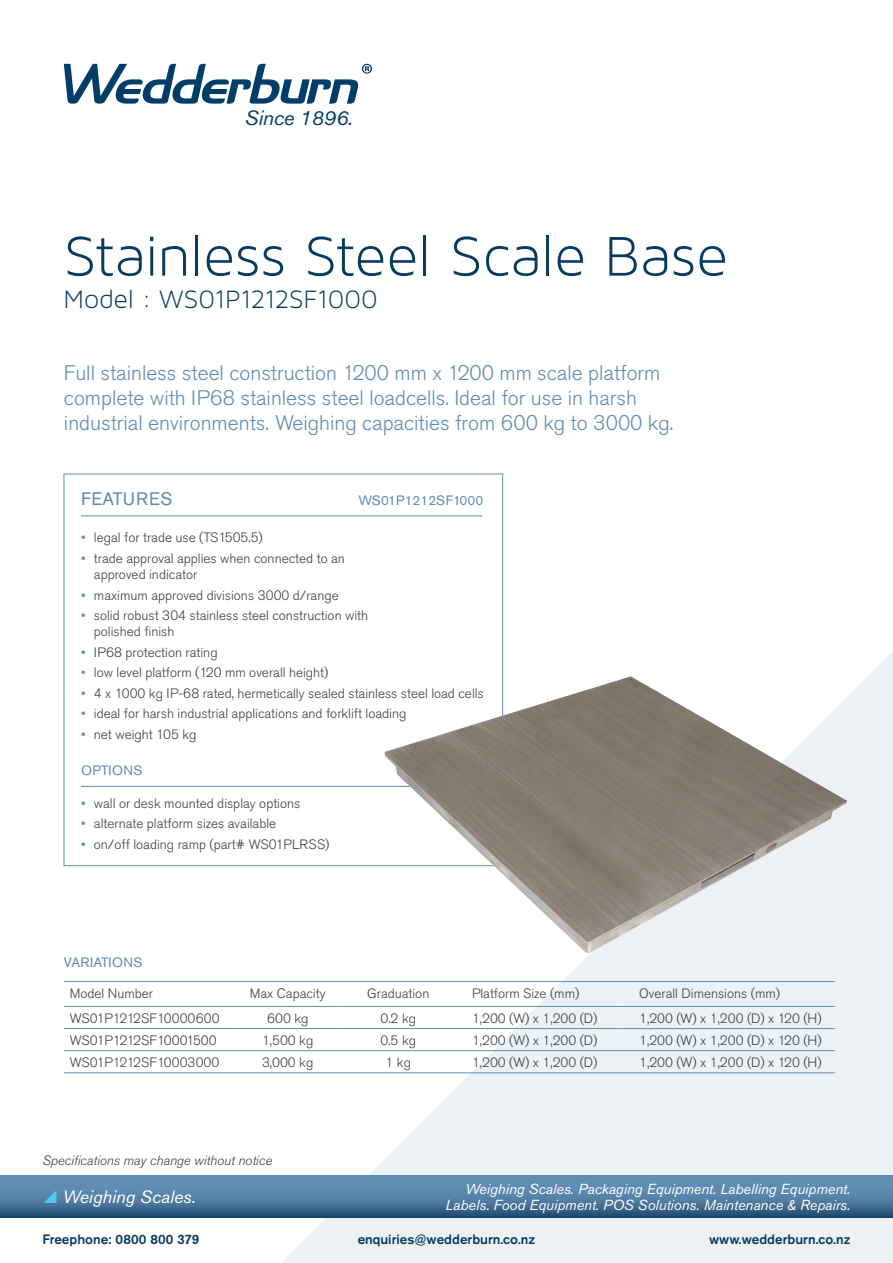
<style>
.page{position:relative;width:893px;height:1263px;background:#fff}
.page>*{position:absolute;margin:0;border:0;box-sizing:border-box;transform-origin:0 0}
.t1{font:60px "Maven Pro Light 300";letter-spacing:-.01em;color:#083b60}
.t2{font:27px "Maven Pro Light 300";letter-spacing:-.005em;color:#083b60}
.t3{font:300 21px/25.2px "Akzidenz Grotesk Pro";color:#5f8db3}
.t4{font:italic 20.55px "Akzidenz Grotesk Pro";letter-spacing:-.01em;color:#003e69}
.t5{font:18px "Akzidenz Grotesk Pro";letter-spacing:.03em;color:#5f8db3}
.t6{font:italic 17.7px "Akzidenz Grotesk Pro";color:#fff}
.t7{font:italic 14.4px "Akzidenz Grotesk Pro";color:#fff}
.t8{font:300 13.5px/16.2px "Akzidenz Grotesk Pro";color:#3e3e3f}
.t9{font:500 13.5px "Akzidenz Grotesk Pro";color:#083b60}
.t10{font:italic 300 13.5px "Akzidenz Grotesk Pro";color:#3e3e3f}
.t11{font:13.5px "Akzidenz Grotesk Pro";letter-spacing:.005em;color:#5f8db3}
.t12{font:13.5px "Akzidenz Grotesk Pro";letter-spacing:.03em;color:#5f8db3}
.s1{font-weight:400;color:#5f8db3}
</style>
<div class="page">
<svg style="left:64px;top:64px;width:308px;height:40px"></svg>
<svg style="left:281px;top:651px;width:612px;height:612px;fill:#edf1f4"></svg>
<svg style="left:0;top:1175px;width:893px;height:43px;background:#4d799f"></svg>
<hr style="left:81px;top:516px;width:402px;height:1px;background:#5f8db3">
<hr style="left:81px;top:786px;width:402px;height:1px;background:#5f8db3">
<hr style="left:64px;top:981px;width:170px;height:1px;background:#5f8db3">
<hr style="left:234px;top:981px;width:108px;height:1px;background:#5f8db3">
<hr style="left:342px;top:981px;width:113px;height:1px;background:#5f8db3">
<hr style="left:455px;top:981px;width:167px;height:1px;background:#5f8db3">
<hr style="left:622px;top:981px;width:213px;height:1px;background:#5f8db3">
<hr style="left:64px;top:1006px;width:170px;height:1px;background:#5f8db3">
<hr style="left:234px;top:1006px;width:108px;height:1px;background:#5f8db3">
<hr style="left:342px;top:1006px;width:113px;height:1px;background:#5f8db3">
<hr style="left:455px;top:1006px;width:167px;height:1px;background:#5f8db3">
<hr style="left:622px;top:1006px;width:213px;height:1px;background:#5f8db3">
<hr style="left:64px;top:1028px;width:170px;height:1px;background:#5f8db3">
<hr style="left:234px;top:1028px;width:108px;height:1px;background:#5f8db3">
<hr style="left:342px;top:1028px;width:113px;height:1px;background:#5f8db3">
<hr style="left:455px;top:1028px;width:167px;height:1px;background:#5f8db3">
<hr style="left:622px;top:1028px;width:213px;height:1px;background:#5f8db3">
<hr style="left:64px;top:1050px;width:170px;height:1px;background:#5f8db3">
<hr style="left:234px;top:1050px;width:108px;height:1px;background:#5f8db3">
<hr style="left:342px;top:1050px;width:113px;height:1px;background:#5f8db3">
<hr style="left:455px;top:1050px;width:167px;height:1px;background:#5f8db3">
<hr style="left:622px;top:1050px;width:213px;height:1px;background:#5f8db3">
<hr style="left:64px;top:1072px;width:170px;height:1px;background:#5f8db3">
<hr style="left:234px;top:1072px;width:108px;height:1px;background:#5f8db3">
<hr style="left:342px;top:1072px;width:113px;height:1px;background:#5f8db3">
<hr style="left:455px;top:1072px;width:167px;height:1px;background:#5f8db3">
<hr style="left:622px;top:1072px;width:213px;height:1px;background:#5f8db3">
<img style="left:385px;top:677px;width:461px;height:277px">
<svg style="left:44px;top:1190px;width:13px;height:13px"></svg>
<p class="t4" style="left:245px;top:105px;width:109px">Since 1896.</p>
<p class="t1" style="left:64px;top:223px;width:666px">Stainless Steel Scale Base</p>
<p class="t2" style="left:64px;top:284px;width:315px">Model : WS01P1212SF1000</p>
<p class="t3" style="left:64px;top:360px;width:611px">Full stainless steel construction 1200 mm x 1200 mm scale platform complete with IP68 stainless steel loadcells. Ideal for use in harsh industrial environments. Weighing capacities from 600 kg to 3000 kg.</p>
<p class="t5" style="left:81px;top:487px;width:93px">FEATURES</p>
<p class="t11" style="left:358px;top:491px;width:126px">WS01P1212SF1000</p>
<p class="t8" style="left:81px;top:530px;width:183px"><span class="s1">•</span> legal for trade use (TS1505.5)</p>
<p class="t8" style="left:94px;top:550px;width:253px;text-indent:-13px"><span class="s1">•</span> trade approval applies when connected to an approved indicator</p>
<p class="t8" style="left:81px;top:587px;width:259px"><span class="s1">•</span> maximum approved divisions 3000 d/range</p>
<p class="t8" style="left:94px;top:607px;width:276px;text-indent:-13px"><span class="s1">•</span> solid robust 304 stainless steel construction with polished finish</p>
<p class="t8" style="left:81px;top:644px;width:138px"><span class="s1">•</span> IP68 protection rating</p>
<p class="t8" style="left:81px;top:664px;width:249px"><span class="s1">•</span> low level platform (120 mm overall height)</p>
<p class="t8" style="left:81px;top:685px;width:404px"><span class="s1">•</span> 4 x 1000 kg IP-68 rated, hermetically sealed stainless steel load cells</p>
<p class="t8" style="left:81px;top:705px;width:327px"><span class="s1">•</span> ideal for harsh industrial applications and forklift loading</p>
<p class="t8" style="left:81px;top:726px;width:117px"><span class="s1">•</span> net weight 105 kg</p>
<p class="t12" style="left:81px;top:762px;width:63px">OPTIONS</p>
<p class="t8" style="left:81px;top:795px;width:221px"><span class="s1">•</span> wall or desk mounted display options</p>
<p class="t8" style="left:81px;top:815px;width:197px"><span class="s1">•</span> alternate platform sizes available</p>
<p class="t8" style="left:81px;top:836px;width:250px"><span class="s1">•</span> on/off loading ramp (part# WS01PLRSS)</p>
<p class="t11" style="left:64px;top:953px;width:80px">VARIATIONS</p>
<p class="t8" style="left:70px;top:985px;width:85px">Model Number</p>
<p class="t8" style="left:250px;top:985px;width:77px">Max Capacity</p>
<p class="t8" style="left:367px;top:985px;width:64px">Graduation</p>
<p class="t8" style="left:472px;top:985px;width:109px">Platform Size (mm)</p>
<p class="t8" style="left:639px;top:985px;width:142px">Overall Dimensions (mm)</p>
<p class="t8" style="left:70px;top:1010px;width:151px">WS01P1212SF10000600</p>
<p class="t8" style="left:267px;top:1010px;width:43px">600 kg</p>
<p class="t8" style="left:380px;top:1010px;width:37px">0.2 kg</p>
<p class="t8" style="left:472px;top:1010px;width:127px">1,200 (W) x 1,200 (D)</p>
<p class="t8" style="left:639px;top:1010px;width:184px">1,200 (W) x 1,200 (D) x 120 (H)</p>
<p class="t8" style="left:70px;top:1032px;width:148px">WS01P1212SF10001500</p>
<p class="t8" style="left:262px;top:1032px;width:53px">1,500 kg</p>
<p class="t8" style="left:380px;top:1032px;width:37px">0.5 kg</p>
<p class="t8" style="left:472px;top:1032px;width:127px">1,200 (W) x 1,200 (D)</p>
<p class="t8" style="left:639px;top:1032px;width:184px">1,200 (W) x 1,200 (D) x 120 (H)</p>
<p class="t8" style="left:70px;top:1054px;width:151px">WS01P1212SF10003000</p>
<p class="t8" style="left:262px;top:1054px;width:53px">3,000 kg</p>
<p class="t8" style="left:386px;top:1054px;width:27px">1 kg</p>
<p class="t8" style="left:472px;top:1054px;width:127px">1,200 (W) x 1,200 (D)</p>
<p class="t8" style="left:639px;top:1054px;width:184px">1,200 (W) x 1,200 (D) x 120 (H)</p>
<p class="t10" style="left:43px;top:1151px;width:231px">Specifications may change without notice</p>
<p class="t6" style="left:63px;top:1185px;width:134px">Weighing Scales.</p>
<p class="t7" style="left:465px;top:1179px;width:386px">Weighing Scales. Packaging Equipment. Labelling Equipment.</p>
<p class="t7" style="left:445px;top:1195px;width:406px">Labels. Food Equipment. POS Solutions. Maintenance &amp; Repairs.</p>
<p class="t9" style="left:43px;top:1230px;width:159px">Freephone: 0800 800 379</p>
<p class="t9" style="left:358px;top:1230px;width:179px">enquiries@wedderburn.co.nz</p>
<p class="t9" style="left:709px;top:1230px;width:143px">www.wedderburn.co.nz</p>
</div>
